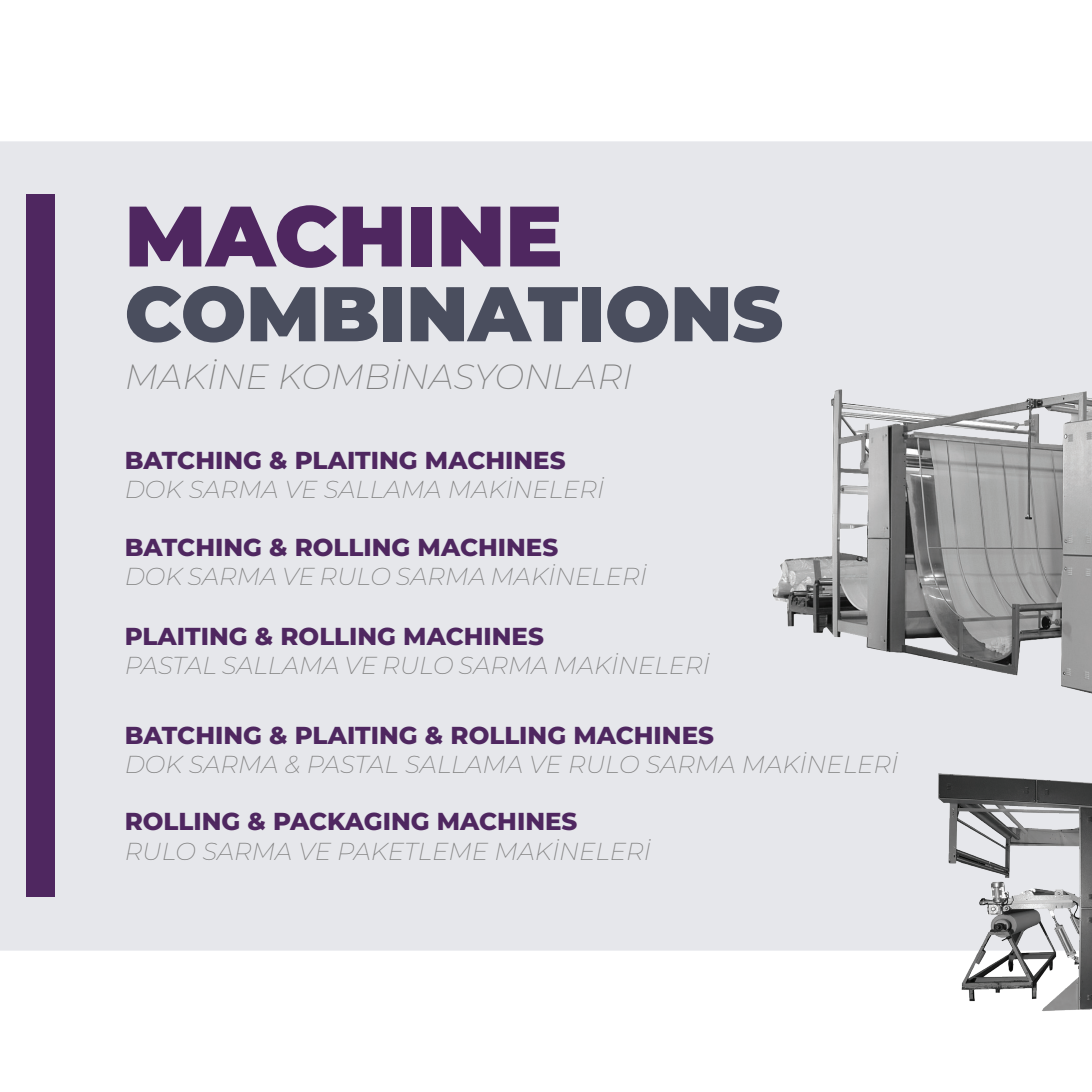
<style>
.page{position:relative;width:1092px;height:1092px;background:#fff}
.page>*{position:absolute;margin:0;border:0;box-sizing:border-box;transform-origin:0 0}
.t1{font:900 85.4px "Montserrat";color:#4f2760}
.t2{font:900 77.17px "Montserrat";color:#4a4e5e}
.t3{font:italic 200 35px "Montserrat";color:#808080}
.tur{font:italic 200 24.5px "Montserrat";color:#808080}
.eng{font:800 24.5px "Montserrat";color:#4f2760}
</style>
<div class="page">
<div style="left:0;top:141px;width:1091px;height:809px;background:#e6e7eb"></div>
<div style="left:26px;top:195px;width:29px;height:701px;background:#4f2760"></div>
<img style="left:938px;top:773px;width:153px;height:238px">
<img style="left:771px;top:388px;width:320px;height:336px">
<p class="t1" style="left:125px;top:172px;width:439px">MACHINE</p>
<p class="t2" style="left:125px;top:256px;width:659px">COMBINATIONS</p>
<p class="t3" style="left:125px;top:352px;width:509px">MAKİNE KOMBİNASYONLARI</p>
<p class="eng" style="left:125px;top:442px;width:442px">BATCHING &amp; PLAITING MACHINES</p>
<p class="tur" style="left:125px;top:473px;width:481px">DOK SARMA VE SALLAMA MAKİNELERİ</p>
<p class="eng" style="left:125px;top:529px;width:435px">BATCHING &amp; ROLLING MACHINES</p>
<p class="tur" style="left:125px;top:560px;width:523px">DOK SARMA VE RULO SARMA MAKİNELERİ</p>
<p class="eng" style="left:125px;top:618px;width:421px">PLAITING &amp; ROLLING MACHINES</p>
<p class="tur" style="left:125px;top:649px;width:586px">PASTAL SALLAMA VE RULO SARMA MAKİNELERİ</p>
<p class="eng" style="left:125px;top:717px;width:591px">BATCHING &amp; PLAITING &amp; ROLLING MACHINES</p>
<p class="tur" style="left:125px;top:748px;width:775px">DOK SARMA &amp; PASTAL SALLAMA VE RULO SARMA MAKİNELERİ</p>
<p class="eng" style="left:125px;top:803px;width:454px">ROLLING &amp; PACKAGING MACHINES</p>
<p class="tur" style="left:125px;top:834px;width:527px">RULO SARMA VE PAKETLEME MAKİNELERİ</p>
</div>
